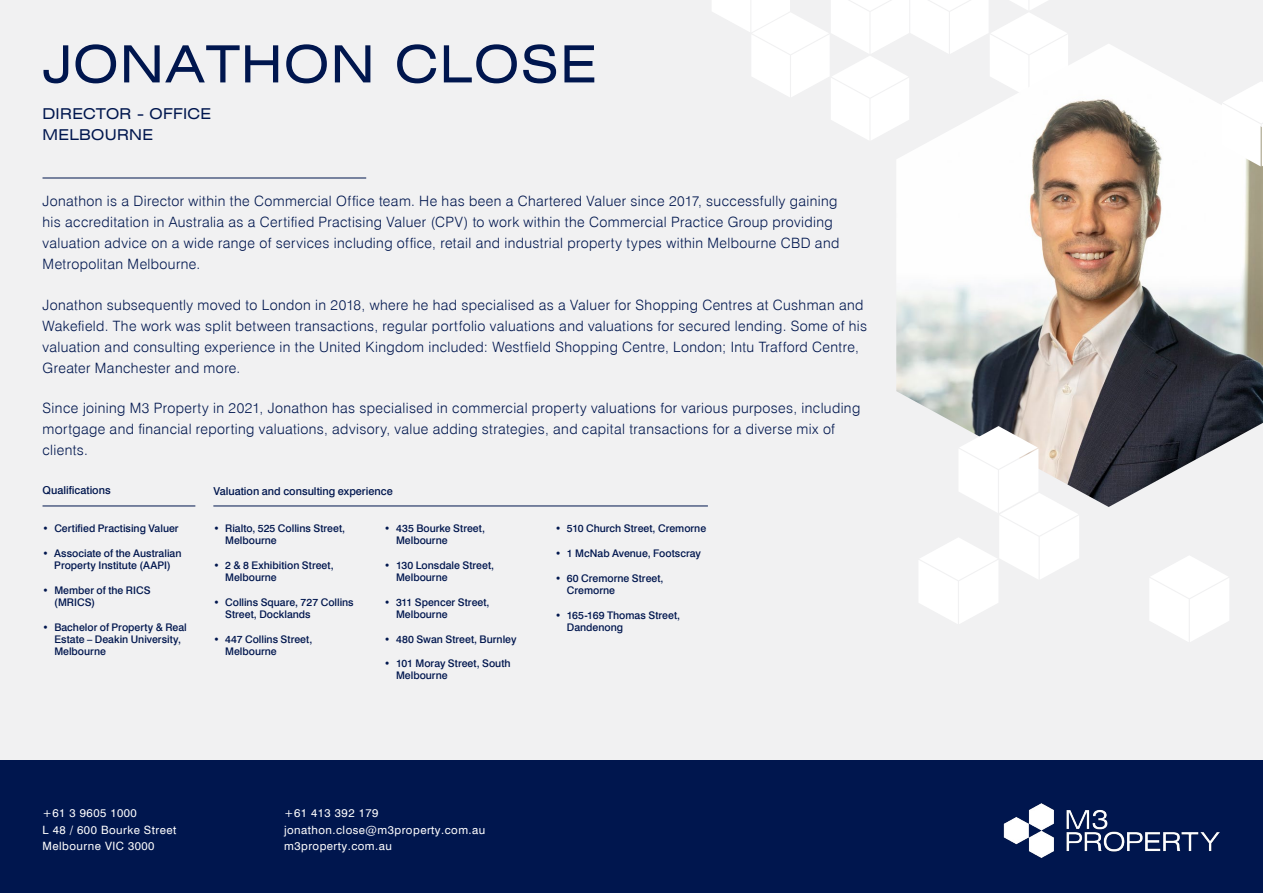
<style>
.page{position:relative;width:1263px;height:893px;background:#fff}
.page>*{position:absolute;margin:0;border:0;box-sizing:border-box;transform-origin:0 0}
.t1{font:expanded 51.3px "Swiss 721 BT";letter-spacing:.03em;color:#00164e}
.t2{font:expanded 15px/21.5px "Swiss 721 BT";letter-spacing:.02em;color:#00164e}
.t3{font:300 14.25px/21px "Swiss 721 BT";letter-spacing:.025em;color:#00164e}
.t4{font:11.4px/16.5px "Swiss 721 BT";letter-spacing:.04em;color:#fff}
.t5{font:500 10.95px "Swiss 721 BT";color:#00164e}
.t6{font:500 10.5px/12px "Swiss 721 BT";color:#00164e}
</style>
<div class="page">
<div style="left:0;top:0;width:1263px;height:760px;background:#f1f1f2"></div>
<div style="left:0;top:760px;width:1263px;height:133px;background:#00164e"></div>
<img style="left:1004px;top:803px;width:216px;height:55px">
<hr style="left:43px;top:178px;width:323px;height:1px;background:#00164e">
<svg style="left:712px;top:0;width:356px;height:140px;fill:#fff"></svg>
<img style="left:896px;top:44px;width:367px;height:463px">
<svg style="left:1150px;top:556px;width:79px;height:86px"></svg>
<svg style="left:918px;top:426px;width:161px;height:198px"></svg>
<svg style="left:1222px;top:81px;width:41px;height:85px"></svg>
<hr style="left:43px;top:506px;width:152px;height:1px;background:#00164e">
<hr style="left:213px;top:506px;width:495px;height:1px;background:#00164e">
<h1 class="t1" style="left:43px;top:33px;width:556px">JONATHON CLOSE</h1>
<p class="t2" style="left:43px;top:102px;width:170px">DIRECTOR - OFFICE<br>MELBOURNE</p>
<p class="t3" style="left:43px;top:190px;width:798px">Jonathon is a Director within the Commercial Office team. He has been a Chartered Valuer since 2017, successfully gaining his accreditation in Australia as a Certified Practising Valuer (CPV) to work within the Commercial Practice Group providing valuation advice on a wide range of services including office, retail and industrial property types within Melbourne CBD and Metropolitan Melbourne.</p>
<p class="t3" style="left:43px;top:294px;width:826px">Jonathon subsequently moved to London in 2018, where he had specialised as a Valuer for Shopping Centres at Cushman and Wakefield. The work was split between transactions, regular portfolio valuations and valuations for secured lending. Some of his valuation and consulting experience in the United Kingdom included: Westfield Shopping Centre, London; Intu Trafford Centre, Greater Manchester and more.</p>
<p class="t3" style="left:43px;top:397px;width:819px">Since joining M3 Property in 2021, Jonathon has specialised in commercial property valuations for various purposes, including mortgage and financial reporting valuations, advisory, value adding strategies, and capital transactions for a diverse mix of clients.</p>
<p class="t5" style="left:43px;top:484px;width:70px">Qualifications</p>
<p class="t5" style="left:213px;top:484px;width:181px">Valuation and consulting experience</p>
<p class="t6" style="left:43px;top:522px;width:138px">• Certified Practising Valuer</p>
<p class="t6" style="left:43px;top:547px;width:140px;text-align:center">• Associate of the Australian<br>Property Institute (AAPI)</p>
<p class="t6" style="left:54px;top:584px;width:98px;text-indent:-12px">• Member of the RICS (MRICS)</p>
<p class="t6" style="left:54px;top:621px;width:134px;text-indent:-12px">• Bachelor of Property &amp; Real<br>Estate – Deakin University,<br>Melbourne</p>
<p class="t6" style="left:225px;top:522px;width:122px;text-indent:-12px">• Rialto, 525 Collins Street,<br>Melbourne</p>
<p class="t6" style="left:225px;top:559px;width:110px;text-indent:-12px">• 2 &amp; 8 Exhibition Street,<br>Melbourne</p>
<p class="t6" style="left:225px;top:596px;width:130px;text-indent:-12px">• Collins Square, 727 Collins<br>Street, Docklands</p>
<p class="t6" style="left:225px;top:633px;width:89px;text-indent:-12px">• 447 Collins Street,<br>Melbourne</p>
<p class="t6" style="left:396px;top:523px;width:90px;text-indent:-12px">• 435 Bourke Street,<br>Melbourne</p>
<p class="t6" style="left:396px;top:559px;width:100px;text-indent:-12px">• 130 Lonsdale Street,<br>Melbourne</p>
<p class="t6" style="left:396px;top:596px;width:95px;text-indent:-12px">• 311 Spencer Street,<br>Melbourne</p>
<p class="t6" style="left:384px;top:633px;width:134px">• 480 Swan Street, Burnley</p>
<p class="t6" style="left:396px;top:658px;width:116px;text-indent:-12px">• 101 Moray Street, South<br>Melbourne</p>
<p class="t6" style="left:555px;top:522px;width:153px">• 510 Church Street, Cremorne</p>
<p class="t6" style="left:555px;top:547px;width:147px">• 1 McNab Avenue, Footscray</p>
<p class="t6" style="left:567px;top:572px;width:98px;text-indent:-12px">• 60 Cremorne Street,<br>Cremorne</p>
<p class="t6" style="left:567px;top:609px;width:115px;text-indent:-12px">• 165-169 Thomas Street,<br>Dandenong</p>
<p class="t4" style="left:43px;top:805px;width:135px">+61 3 9605 1000<br>L 48 / 600 Bourke Street<br>Melbourne VIC 3000</p>
<p class="t4" style="left:284px;top:805px;width:203px">+61 413 392 179 jonathon.close@m3property.com.au m3property.com.au</p>
</div>
